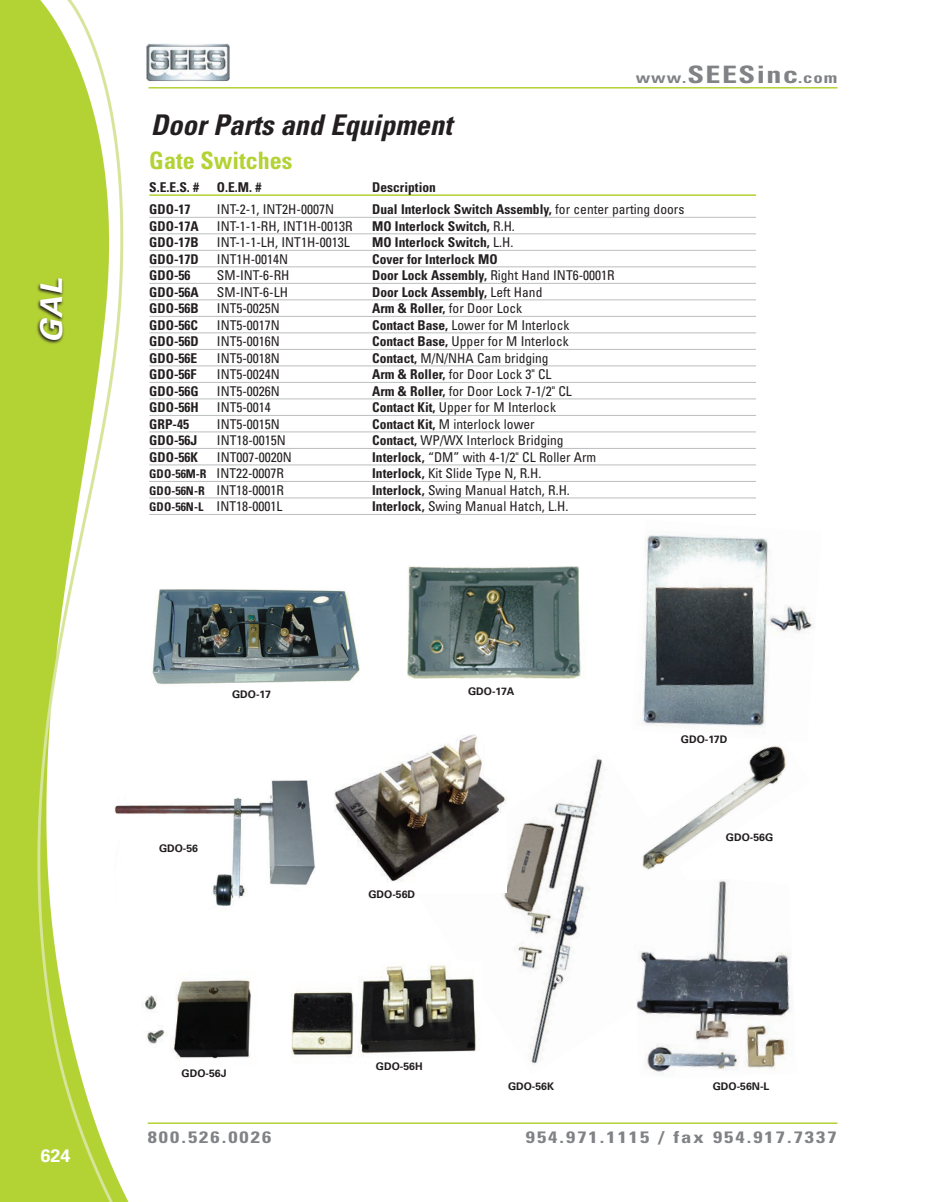
<style>
.page{position:relative;width:932px;height:1202px;background:#fff}
.page>*{position:absolute;margin:0;border:0;box-sizing:border-box;transform-origin:0 0}
.t1{font:italic 700 30px "Univers LT Std";color:#fff}
.t2{font:28.5px "Univers LT 67 Bd Cn Obl";color:#231f20}
.Gal_Product{font:700 condensed 24px "Univers";color:#b3d234}
.t3{font:18px "Univers LT 65 Bd";color:#fff}
.t4{font:700 condensed 16.5px "Univers";letter-spacing:.1em;color:#808285;scale:1.25 1}
.t5{font:700 condensed 15px "Univers";letter-spacing:.05em;color:#808285;scale:1.25 1}
.fix_2{font:condensed 13.5px "Univers";color:#231f20}
.fix_2-2{font:700 condensed 13.5px "Univers";color:#231f20}
.Chart_Head_-_Gal{font:700 condensed 13.5px "Univers";color:#231f20}
.Caption___Pix{font:700 10.5px "Univers LT Std";color:#231f20}
.s1{font-size:24px}
.s2{font-weight:400}
.s3{font-weight:700}
.s4{font-weight:700;font-size:12px}
</style>
<div class="page">
<img style="left:0;top:0;width:129px;height:1202px">
<hr style="left:148px;top:87px;width:689px;height:1px;background:#b3d234">
<hr style="left:148px;top:1122px;width:689px;height:2px;background:#b3d234">
<svg style="left:37px;top:277px;width:28px;height:68px;background:#83962d"></svg>
<img style="left:504px;top:757px;width:99px;height:307px">
<img style="left:636px;top:884px;width:155px;height:191px">
<img style="left:152px;top:589px;width:208px;height:95px">
<img style="left:407px;top:566px;width:174px;height:113px">
<img style="left:335px;top:734px;width:171px;height:159px">
<img style="left:291px;top:965px;width:186px;height:92px">
<img style="left:114px;top:776px;width:201px;height:135px">
<img style="left:172px;top:979px;width:79px;height:80px">
<img style="left:143px;top:995px;width:22px;height:49px">
<img style="left:642px;top:535px;width:171px;height:192px">
<hr style="left:149px;top:194px;width:607px;height:2px;background:#b3d234">
<hr style="left:149px;top:217px;width:607px;height:1px;background:#bcbdc0">
<hr style="left:149px;top:233px;width:607px;height:1px;background:#bcbdc0">
<hr style="left:149px;top:250px;width:607px;height:1px;background:#bcbdc0">
<hr style="left:149px;top:266px;width:607px;height:1px;background:#bcbdc0">
<hr style="left:149px;top:283px;width:607px;height:1px;background:#bcbdc0">
<hr style="left:149px;top:299px;width:607px;height:1px;background:#bcbdc0">
<hr style="left:149px;top:316px;width:607px;height:1px;background:#bcbdc0">
<hr style="left:149px;top:332px;width:607px;height:1px;background:#bcbdc0">
<hr style="left:149px;top:349px;width:607px;height:1px;background:#bcbdc0">
<hr style="left:149px;top:365px;width:607px;height:1px;background:#bcbdc0">
<hr style="left:149px;top:382px;width:607px;height:1px;background:#bcbdc0">
<hr style="left:149px;top:398px;width:607px;height:1px;background:#bcbdc0">
<hr style="left:149px;top:415px;width:607px;height:1px;background:#bcbdc0">
<hr style="left:149px;top:431px;width:607px;height:1px;background:#bcbdc0">
<hr style="left:149px;top:448px;width:607px;height:1px;background:#bcbdc0">
<hr style="left:149px;top:464px;width:607px;height:1px;background:#bcbdc0">
<hr style="left:149px;top:481px;width:607px;height:1px;background:#bcbdc0">
<hr style="left:149px;top:497px;width:607px;height:1px;background:#bcbdc0">
<hr style="left:149px;top:514px;width:607px;height:1px;background:#bcbdc0">
<img style="left:642px;top:746px;width:144px;height:138px">
<img style="left:146px;top:43px;width:84px;height:38px">
<p class="t1" style="left:34px;top:342px;width:66px;rotate:-90deg">GAL</p>
<h3 class="t3" style="left:40px;top:1145px;width:32px">624</h3>
<p class="t5" style="left:635px;top:69px;width:163px">www.<span class="s1">SEESinc</span>.com</p>
<p class="t2" style="left:151px;top:108px;width:303px">Door Parts and Equipment</p>
<p class="Gal_Product" style="left:149px;top:146px;width:145px">Gate Switches</p>
<p class="Chart_Head_-_Gal" style="left:149px;top:179px;width:51px">S.E.E.S. #</p>
<p class="Chart_Head_-_Gal" style="left:217px;top:179px;width:46px">O.E.M. #</p>
<p class="Chart_Head_-_Gal" style="left:372px;top:179px;width:65px">Description</p>
<p class="fix_2-2" style="left:149px;top:201px;width:43px">GDO-17</p>
<p class="fix_2" style="left:217px;top:201px;width:119px">INT-2-1, INT2H-0007N</p>
<p class="fix_2-2" style="left:372px;top:201px;width:314px">Dual Interlock Switch Assembly, <span class="s2">for center parting doors</span></p>
<p class="fix_2-2" style="left:149px;top:218px;width:51px">GDO-17A</p>
<p class="fix_2" style="left:217px;top:217px;width:137px">INT-1-1-RH, INT1H-0013R</p>
<p class="fix_2-2" style="left:372px;top:218px;width:142px">MO Interlock Switch, <span class="s2">R.H.</span></p>
<p class="fix_2-2" style="left:149px;top:234px;width:51px">GDO-17B</p>
<p class="fix_2" style="left:217px;top:234px;width:134px">INT-1-1-LH, INT1H-0013L</p>
<p class="fix_2-2" style="left:372px;top:234px;width:141px">MO Interlock Switch, <span class="s2">L.H.</span></p>
<p class="fix_2-2" style="left:149px;top:251px;width:51px">GDO-17D</p>
<p class="fix_2" style="left:217px;top:250px;width:73px">INT1H-0014N</p>
<p class="fix_2-2" style="left:372px;top:251px;width:127px">Cover for Interlock MO</p>
<p class="fix_2-2" style="left:149px;top:267px;width:43px">GDO-56</p>
<p class="fix_2" style="left:217px;top:267px;width:74px">SM-INT-6-RH</p>
<p class="fix_2" style="left:372px;top:267px;width:244px"><span class="s3">Door Lock Assembly,</span> Right Hand INT6-0001R</p>
<p class="fix_2-2" style="left:149px;top:284px;width:51px">GDO-56A</p>
<p class="fix_2" style="left:217px;top:283px;width:72px">SM-INT-6-LH</p>
<p class="fix_2-2" style="left:372px;top:284px;width:172px">Door Lock Assembly, <span class="s2">Left Hand</span></p>
<p class="fix_2-2" style="left:149px;top:300px;width:51px">GDO-56B</p>
<p class="fix_2" style="left:217px;top:300px;width:64px">INT5-0025N</p>
<p class="fix_2-2" style="left:372px;top:300px;width:151px">Arm &amp; Roller, <span class="s2">for Door Lock</span></p>
<p class="fix_2-2" style="left:149px;top:317px;width:50px">GDO-56C</p>
<p class="fix_2" style="left:217px;top:316px;width:64px">INT5-0017N</p>
<p class="fix_2" style="left:372px;top:316px;width:199px"><span class="s3">Contact Base,</span> Lower for M Interlock</p>
<p class="fix_2-2" style="left:149px;top:333px;width:51px">GDO-56D</p>
<p class="fix_2" style="left:217px;top:333px;width:64px">INT5-0016N</p>
<p class="fix_2" style="left:372px;top:333px;width:198px"><span class="s3">Contact Base,</span> Upper for M Interlock</p>
<p class="fix_2-2" style="left:149px;top:350px;width:49px">GDO-56E</p>
<p class="fix_2" style="left:217px;top:349px;width:64px">INT5-0018N</p>
<p class="fix_2" style="left:372px;top:349px;width:178px"><span class="s3">Contact,</span> M/N/NHA Cam bridging</p>
<p class="fix_2-2" style="left:149px;top:366px;width:49px">GDO-56F</p>
<p class="fix_2" style="left:217px;top:366px;width:64px">INT5-0024N</p>
<p class="fix_2" style="left:372px;top:366px;width:181px"><span class="s3">Arm &amp; Roller,</span> for Door Lock 3" CL</p>
<p class="fix_2-2" style="left:149px;top:383px;width:51px">GDO-56G</p>
<p class="fix_2" style="left:217px;top:382px;width:64px">INT5-0026N</p>
<p class="fix_2" style="left:372px;top:382px;width:201px"><span class="s3">Arm &amp; Roller,</span> for Door Lock 7-1/2" CL</p>
<p class="fix_2-2" style="left:149px;top:399px;width:51px">GDO-56H</p>
<p class="fix_2" style="left:217px;top:399px;width:55px">INT5-0014</p>
<p class="fix_2" style="left:372px;top:399px;width:185px"><span class="s3">Contact Kit,</span> Upper for M Interlock</p>
<p class="fix_2-2" style="left:149px;top:416px;width:41px">GRP-45</p>
<p class="fix_2" style="left:217px;top:415px;width:64px">INT5-0015N</p>
<p class="fix_2" style="left:372px;top:415px;width:164px"><span class="s3">Contact Kit,</span> M interlock lower</p>
<p class="fix_2-2" style="left:149px;top:432px;width:49px">GDO-56J</p>
<p class="fix_2" style="left:217px;top:432px;width:70px">INT18-0015N</p>
<p class="fix_2" style="left:372px;top:432px;width:193px"><span class="s3">Contact,</span> WP/WX Interlock Bridging</p>
<p class="fix_2-2" style="left:149px;top:449px;width:50px">GDO-56K</p>
<p class="fix_2" style="left:217px;top:448px;width:76px">INT007-0020N</p>
<p class="fix_2" style="left:372px;top:448px;width:226px"><span class="s3">Interlock,</span> “DM” with 4-1/2" CL Roller Arm</p>
<p class="fix_2" style="left:149px;top:465px;width:136px"><span class="s4">GDO-56M-R</span> INT22-0007R</p>
<p class="fix_2" style="left:372px;top:465px;width:169px"><span class="s3">Interlock,</span> Kit Slide Type N, R.H.</p>
<p class="fix_2" style="left:149px;top:481px;width:136px"><span class="s4">GDO-56N-R</span> INT18-0001R</p>
<p class="fix_2" style="left:372px;top:481px;width:197px"><span class="s3">Interlock,</span> Swing Manual Hatch, R.H.</p>
<p class="fix_2" style="left:149px;top:498px;width:135px"><span class="s4">GDO-56N-L</span> INT18-0001L</p>
<p class="fix_2" style="left:372px;top:498px;width:196px"><span class="s3">Interlock,</span> Swing Manual Hatch, L.H.</p>
<p class="Caption___Pix" style="left:232px;top:688px;width:40px">GDO-17</p>
<p class="Caption___Pix" style="left:468px;top:685px;width:48px">GDO-17A</p>
<p class="Caption___Pix" style="left:159px;top:842px;width:41px">GDO-56</p>
<p class="Caption___Pix" style="left:368px;top:887px;width:48px">GDO-56D</p>
<p class="Caption___Pix" style="left:182px;top:1066px;width:46px">GDO-56J</p>
<p class="Caption___Pix" style="left:376px;top:1060px;width:48px">GDO-56H</p>
<p class="Caption___Pix" style="left:508px;top:1079px;width:48px">GDO-56K</p>
<p class="Caption___Pix" style="left:681px;top:733px;width:48px">GDO-17D</p>
<p class="Caption___Pix" style="left:726px;top:830px;width:49px">GDO-56G</p>
<p class="Caption___Pix" style="left:712px;top:1079px;width:58px">GDO-56N-L</p>
<p class="t4" style="left:148px;top:1127px;width:100px">800.526.0026</p>
<p class="t4" style="left:526px;top:1127px;width:250px">954.971.1115 / fax 954.917.7337</p>
</div>
